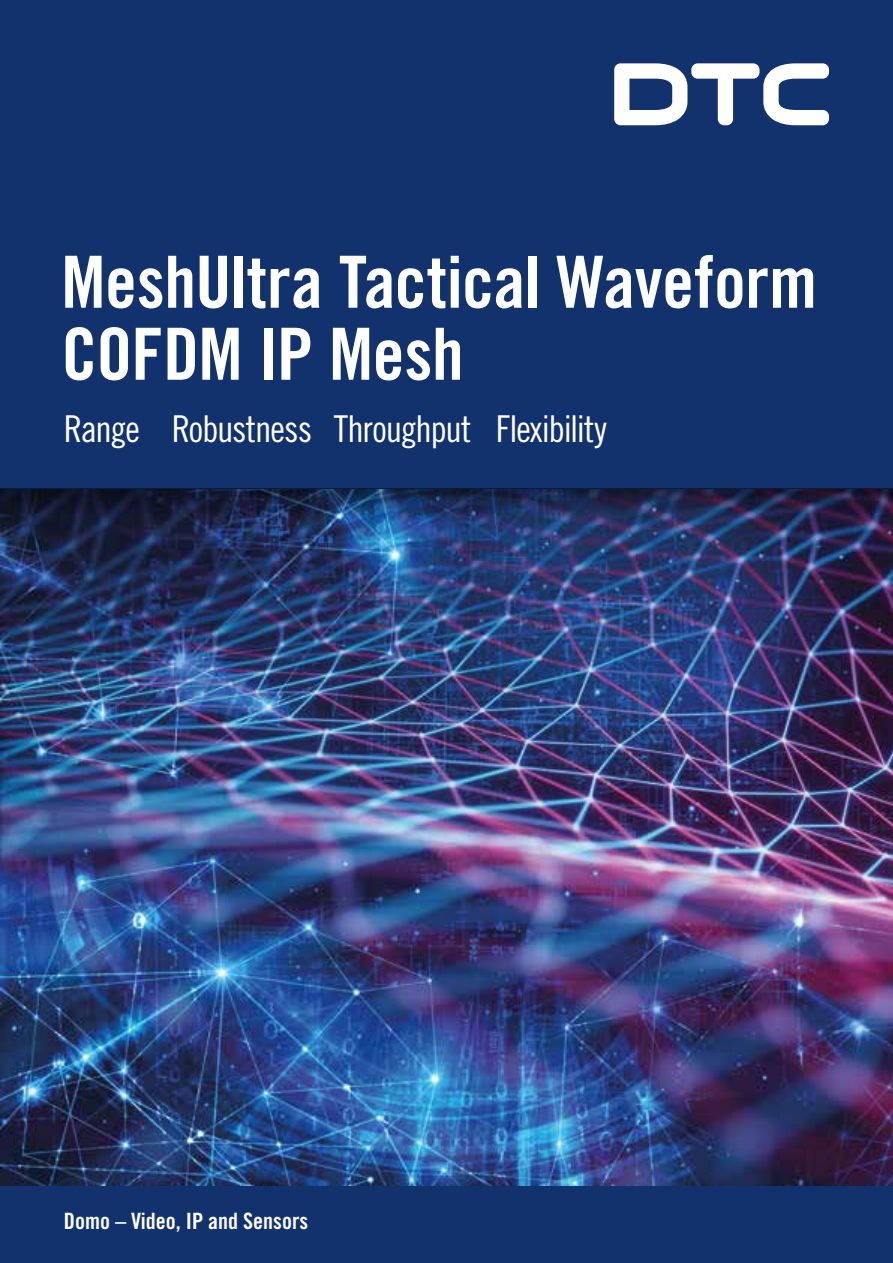
<style>
.page{position:relative;width:893px;height:1263px;background:#fff}
.page>*{position:absolute;margin:0;border:0;box-sizing:border-box;transform-origin:0 0}
.t1{font:72px/72px "Trade Gothic LT Pro Bd Cn 20";letter-spacing:-.01em;color:#fff}
.t2{font:37.05px "Trade Gothic LT Pro Cn 18";letter-spacing:-.03em;color:#fff}
.t3{font:22.5px "Trade Gothic LT Pro Bd Cn 20";color:#fff}
</style>
<div class="page">
<img style="left:0;top:515px;width:893px;height:671px">
<div style="left:0;top:0;width:893px;height:489px;background:#12326e"></div>
<div style="left:0;top:1186px;width:893px;height:77px;background:#12326e"></div>
<svg style="left:614px;top:63px;width:215px;height:62px"></svg>
<svg style="left:0;top:489px;width:893px;height:26px;background:#1b2548"></svg>
<h1 class="t1" style="left:61px;top:245px;width:757px">MeshUltra Tactical Waveform<br>COFDM IP Mesh</h1>
<p class="t2" style="left:64px;top:407px;width:545px">Range Robustness Throughput Flexibility</p>
<p class="t3" style="left:64px;top:1207px;width:246px">Domo – Video, IP and Sensors</p>
</div>
